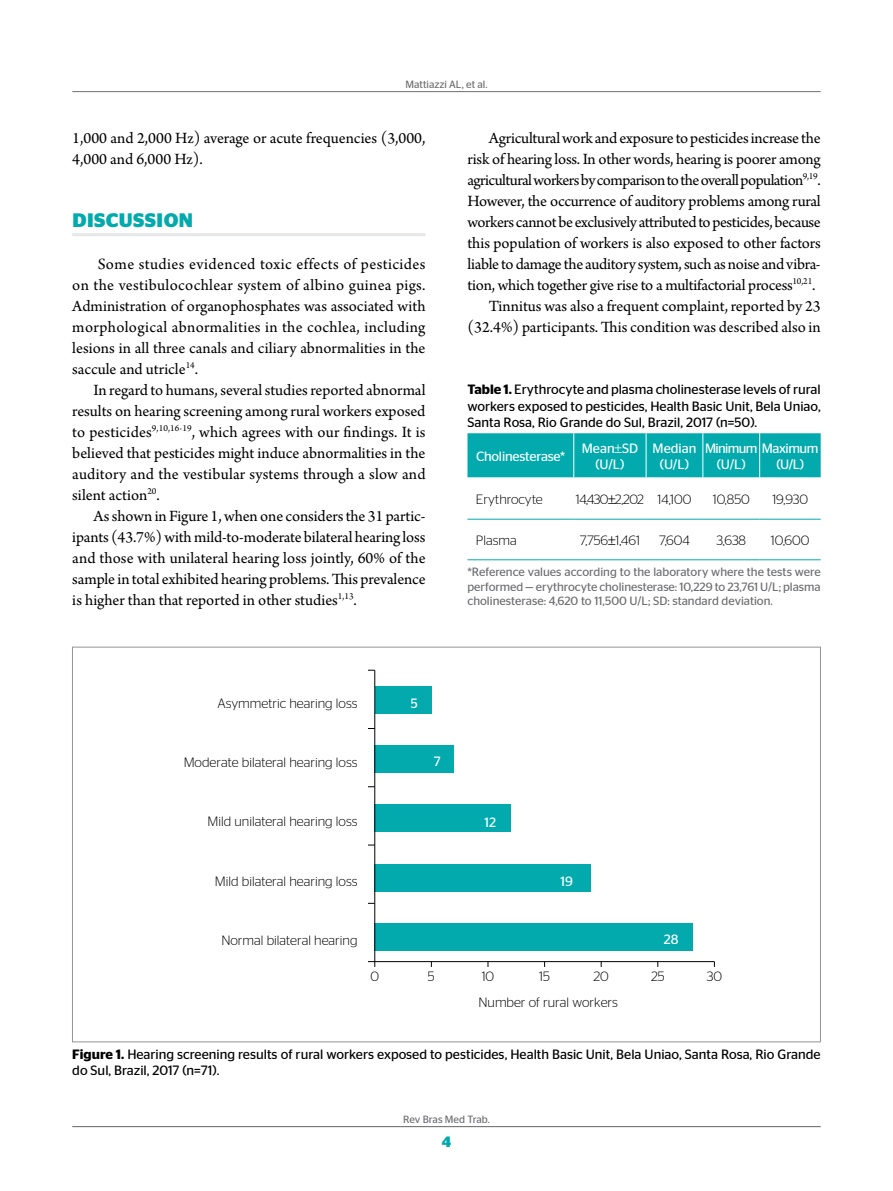
<style>
.page{position:relative;width:893px;height:1191px;background:#fff}
.page>*{position:absolute;margin:0;border:0;box-sizing:border-box;transform-origin:0 0}
.t1{font:700 19.5px "Stag Sans";letter-spacing:.02em;color:#02aaad}
.t2{font:16.5px/21px "Arno Pro";letter-spacing:-.01em;color:#000;text-align:justify}
.t3{font:16.5px "Arno Pro";letter-spacing:-.03em;color:#000}
.t4{font:700 15px "Stag Sans";color:#02aaad}
.t5{font:13.5px/16.2px "Stag Sans";color:#000}
.t6{font:300 13.5px "Stag Sans";color:#000}
.t7{font:13.5px/16.2px "Stag Sans";letter-spacing:-.015em;color:#fff;text-align:center}
.t8{font:13.5px/16.2px "Stag Sans";letter-spacing:-.04em;color:#fff}
.t9{font:300 13.5px "Stag Sans";letter-spacing:-.04em;color:#000}
.t10{font:12px/14.4px "Stag Sans";color:#6d6e71;text-align:justify}
.t11{font:10.5px "Stag Sans";color:#6d6e71}
.s1{font-weight:600}
</style>
<div class="page">
<hr style="left:72px;top:91px;width:749px;height:1px;background:#6d6e71">
<hr style="left:72px;top:233px;width:353px;height:3px;background:#e6e7e8">
<hr style="left:368px;top:961px;width:346px;height:1px;background:#000">
<div style="left:375px;top:685px;width:56px;height:28px;background:#02aaad"></div>
<div style="left:375px;top:745px;width:79px;height:28px;background:#02aaad"></div>
<div style="left:375px;top:804px;width:136px;height:28px;background:#02aaad"></div>
<div style="left:375px;top:863px;width:216px;height:28px;background:#02aaad"></div>
<div style="left:375px;top:923px;width:318px;height:28px;background:#02aaad"></div>
<hr style="left:374px;top:670px;width:1px;height:297px;background:#000">
<hr style="left:467px;top:519px;width:107px;height:1px;background:#02aaad">
<hr style="left:574px;top:519px;width:72px;height:1px;background:#02aaad">
<hr style="left:646px;top:519px;width:57px;height:1px;background:#02aaad">
<hr style="left:703px;top:519px;width:57px;height:1px;background:#02aaad">
<hr style="left:760px;top:519px;width:61px;height:1px;background:#02aaad">
<hr style="left:467px;top:559px;width:107px;height:1px;background:#02aaad">
<hr style="left:574px;top:559px;width:72px;height:1px;background:#02aaad">
<hr style="left:646px;top:559px;width:57px;height:1px;background:#02aaad">
<hr style="left:703px;top:559px;width:57px;height:1px;background:#02aaad">
<hr style="left:760px;top:559px;width:61px;height:1px;background:#02aaad">
<hr style="left:72px;top:1126px;width:749px;height:1px;background:#6d6e71">
<div style="left:467px;top:433px;width:354px;height:44px;background:#02aaad"></div>
<p class="t11" style="left:405px;top:78px;width:84px">Mattiazzi AL, et al.</p>
<p class="t2" style="left:72px;top:128px;width:355px">1,000 and 2,000 Hz) average or acute frequencies (3,000,<br>4,000 and 6,000 Hz).</p>
<p class="t1" style="left:72px;top:209px;width:122px">DISCUSSION</p>
<p class="t2" style="left:72px;top:254px;width:355px;text-indent:25px">Some studies evidenced toxic effects of pesticides on the vestibulocochlear system of albino guinea pigs.<br>Administration of organophosphates was associated with morphological abnormalities in the cochlea, including lesions in all three canals and ciliary abnormalities in the saccule and utricle<sup>14</sup>.</p>
<p class="t2" style="left:72px;top:380px;width:355px;text-indent:21px">In regard to humans, several studies reported abnormal results on hearing screening among rural workers exposed to pesticides<sup>9,10,16-19</sup>, which agrees with our findings. It is believed that pesticides might induce abnormalities in the auditory and the vestibular systems through a slow and silent action<sup>20</sup>.</p>
<p class="t2" style="left:72px;top:506px;width:355px;text-indent:21px">As shown in Figure 1, when one considers the 31 partic&shy;ipants (43.7%) with mild-to-moderate bilateral hearing loss and those with unilateral hearing loss jointly, 60% of the sample in total exhibited hearing problems. This prevalence is higher than that reported in other studies<sup>1,13</sup>.</p>
<p class="t2" style="left:489px;top:128px;width:333px">Agricultural work and exposure to pesticides increase the</p>
<p class="t2" style="left:467px;top:149px;width:355px">risk of hearing loss. In other words, hearing is poorer among</p>
<p class="t3" style="left:467px;top:170px;width:355px">agricultural workers by comparison to the overall population<sup>9,19</sup>.</p>
<p class="t2" style="left:467px;top:191px;width:355px">However, the occurrence of auditory problems among rural</p>
<p class="t2" style="left:467px;top:212px;width:355px">workers cannot be exclusively attributed to pesticides, because</p>
<p class="t2" style="left:467px;top:233px;width:355px">this population of workers is also exposed to other factors</p>
<p class="t2" style="left:467px;top:254px;width:355px">liable to damage the auditory system, such as noise and vibra-</p>
<p class="t2" style="left:467px;top:275px;width:349px">tion, which together give rise to a multifactorial process<sup>10,21</sup>.</p>
<p class="t2" style="left:489px;top:296px;width:333px">Tinnitus was also a frequent complaint, reported by 23</p>
<p class="t2" style="left:467px;top:317px;width:355px">(32.4%) participants. This condition was described also in</p>
<p class="t5" style="left:467px;top:381px;width:355px;text-align:justify"><span class="s1">Table 1.</span> Erythrocyte and plasma cholinesterase levels of rural workers exposed to pesticides, Health Basic Unit, Bela Uniao, Santa Rosa, Rio Grande do Sul, Brazil, 2017 (n=50).</p>
<p class="t7" style="left:476px;top:448px;width:91px">Cholinesterase*</p>
<p class="t7" style="left:582px;top:440px;width:58px">Mean SD (U/L)</p>
<p class="t7" style="left:653px;top:440px;width:45px">Median (U/L)</p>
<p class="t8" style="left:717px;top:440px;width:103px;text-indent:-12px">Minimum Maximum (U/L)</p>
<p class="t7" style="left:776px;top:456px;width:29px">(U/L)</p>
<p class="t6" style="left:476px;top:491px;width:68px">Erythrocyte</p>
<p class="t9" style="left:576px;top:491px;width:117px">14,430 2,202 14,100</p>
<p class="t6" style="left:713px;top:491px;width:39px">10,850</p>
<p class="t6" style="left:772px;top:491px;width:37px">19,930</p>
<p class="t6" style="left:476px;top:533px;width:42px">Plasma</p>
<p class="t6" style="left:580px;top:533px;width:62px">7,756 1,461</p>
<p class="t6" style="left:659px;top:533px;width:32px">7,604</p>
<p class="t6" style="left:716px;top:533px;width:31px">3,638</p>
<p class="t6" style="left:771px;top:533px;width:40px">10,600</p>
<p class="t10" style="left:467px;top:564px;width:355px">*Reference values according to the laboratory where the tests were performed — erythrocyte cholinesterase: 10,229 to 23,761 U/L; plasma cholinesterase: 4,620 to 11,500 U/L; SD: standard deviation.</p>
<p class="t6" style="left:217px;top:695px;width:142px">Asymmetric hearing loss</p>
<p class="t7" style="left:411px;top:695px;width:9px">5</p>
<p class="t6" style="left:184px;top:755px;width:175px">Moderate bilateral hearing loss</p>
<p class="t7" style="left:434px;top:753px;width:8px">7</p>
<p class="t6" style="left:207px;top:814px;width:152px">Mild unilateral hearing loss</p>
<p class="t7" style="left:484px;top:814px;width:13px">12</p>
<p class="t6" style="left:215px;top:873px;width:144px">Mild bilateral hearing loss</p>
<p class="t7" style="left:560px;top:872px;width:14px">19</p>
<p class="t6" style="left:221px;top:932px;width:138px">Normal bilateral hearing</p>
<p class="t7" style="left:664px;top:930px;width:16px">28</p>
<p class="t6" style="left:370px;top:968px;width:10px">0</p>
<p class="t6" style="left:428px;top:968px;width:8px">5</p>
<p class="t6" style="left:482px;top:968px;width:14px">10</p>
<p class="t6" style="left:539px;top:968px;width:12px">15</p>
<p class="t6" style="left:593px;top:968px;width:17px">20</p>
<p class="t6" style="left:651px;top:968px;width:15px">25</p>
<p class="t6" style="left:707px;top:968px;width:17px">30</p>
<p class="t6" style="left:478px;top:995px;width:141px">Number of rural workers</p>
<p class="t5" style="left:72px;top:1046px;width:750px"><span class="s1">Figure 1.</span> Hearing screening results of rural workers exposed to pesticides, Health Basic Unit, Bela Uniao, Santa Rosa, Rio Grande do Sul, Brazil, 2017 (n=71).</p>
<p class="t11" style="left:371px;top:1113px;width:152px">Rev Bras Med Trab. 201X;xx(x):1-8</p>
<p class="t4" style="left:442px;top:1132px;width:11px">4</p>
<p class="t11" style="left:403px;top:1113px;width:88px">Rev Bras Med Trab.</p>
</div>
